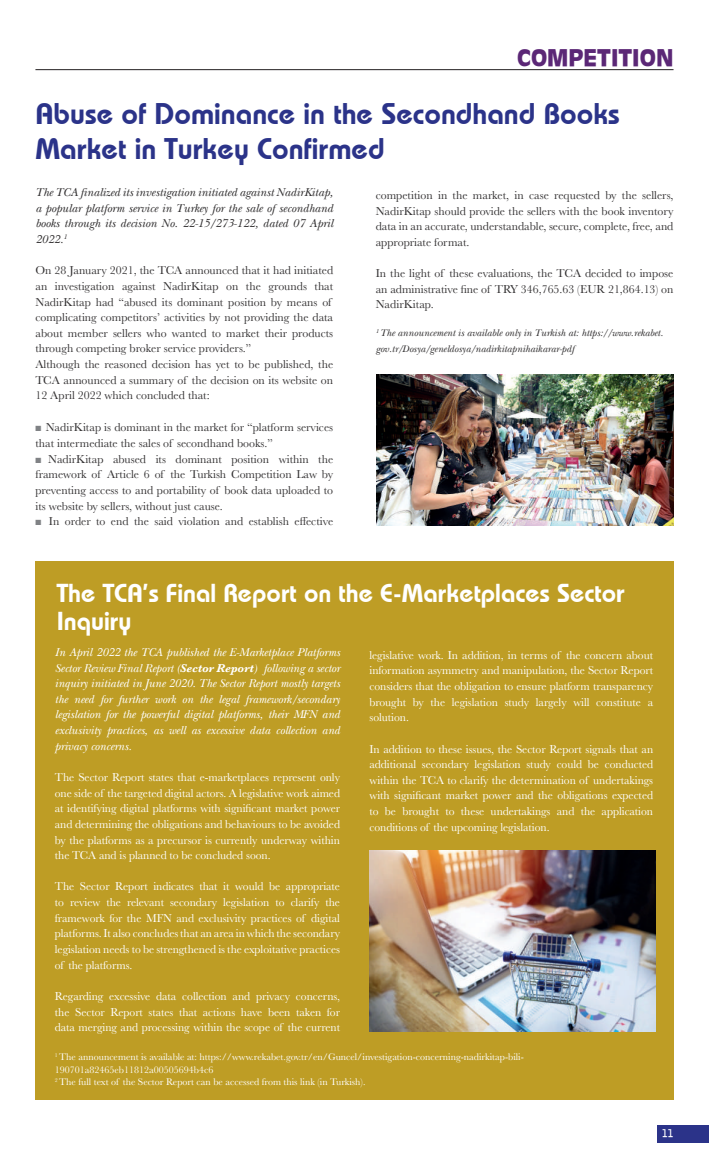
<style>
.page{position:relative;width:709px;height:1170px;background:#fff}
.page>*{position:absolute;margin:0;border:0;box-sizing:border-box;transform-origin:0 0}
.t1{font:29.75px/35.8px "Bauhaus Demi";color:#2b3389}
.t2{font:25.88px/28.5px "Bauhaus Demi";color:#fff}
.t3{font:900 22.5px "Antique Olive";color:#5b2776}
.t4{font:11.88px/15.6px "Baskerville";letter-spacing:-.005em;color:#fff;text-align:justify}
.t5{font:11.88px/15.6px "Baskerville";color:#312f30;text-align:justify}
.t6{font:italic 11.88px/15.6px "Baskerville";letter-spacing:-.005em;color:#fff;text-align:justify}
.t7{font:italic 11.88px/15.6px "Baskerville";color:#312f30;text-align:justify}
.t8{font:700 10.62px "Bell Gothic";color:#fff}
.t9{font:10px/12.5px "Baskerville";color:#fff}
.t10{font:italic 10px/15.6px "Baskerville";color:#312f30}
.s1{color:#808285}
.s2{font-weight:700}
</style>
<div class="page">
<div style="left:657px;top:1124px;width:52px;height:18px;background:#2b3389"></div>
<hr style="left:35px;top:69px;width:638px;height:1px;background:#231f20">
<img style="left:376px;top:374px;width:298px;height:152px">
<div style="left:35px;top:561px;width:638px;height:539px;background:#be9d25"></div>
<img style="left:369px;top:850px;width:286px;height:181px">
<h3 class="t3" style="left:517px;top:44px;width:158px">COMPETITION</h3>
<h1 class="t1" style="left:35px;top:95px;width:586px">Abuse of Dominance in the Secondhand Books<br>Market in Turkey Confirmed</h1>
<p class="t7" style="left:35px;top:184px;width:299px">The TCA finalized its investigation initiated against NadirKitap, a popular platform service in Turkey for the sale of secondhand books through its decision No. 22-15/273-122, dated 07 April 2022.<sup>1</sup></p>
<p class="t5" style="left:35px;top:263px;width:299px;text-align:left">On 28 January 2021, the TCA announced that it had initiated an investigation against NadirKitap on the grounds that NadirKitap had “abused its dominant position by means of complicating competitors’ activities by not providing the data about member sellers who wanted to market their products through competing broker service providers.”<br>Although the reasoned decision has yet to be published, the TCA announced a summary of the decision on its website on 12 April 2022 which concluded that:</p>
<p class="t5" style="left:35px;top:419px;width:299px"><span class="s1">■</span> NadirKitap is dominant in the market for “platform services that intermediate the sales of secondhand books.”</p>
<p class="t5" style="left:35px;top:451px;width:299px"><span class="s1">■</span> NadirKitap abused its dominant position within the framework of Article 6 of the Turkish Competition Law by preventing access to and portability of book data uploaded to its website by sellers, without just cause.</p>
<p class="t5" style="left:35px;top:514px;width:299px"><span class="s1">■</span> In order to end the said violation and establish effective</p>
<p class="t5" style="left:376px;top:187px;width:299px">competition in the market, in case requested by the sellers, NadirKitap should provide the sellers with the book inventory data in an accurate, understandable, secure, complete, free, and appropriate format.</p>
<p class="t5" style="left:376px;top:265px;width:299px">In the light of these evaluations, the TCA decided to impose an administrative fine of TRY 346,765.63 (EUR 21,864.13) on NadirKitap.</p>
<p class="t10" style="left:376px;top:325px;width:289px"><sup>1</sup> The announcement is available only in Turkish at: https://www.rekabet. gov.tr/Dosya/geneldosya/nadirkitapnihaikarar-pdf</p>
<h2 class="t2" style="left:57px;top:578px;width:569px">The TCA’s Final Report on the E-Marketplaces Sector<br>Inquiry</h2>
<p class="t6" style="left:55px;top:644px;width:287px">In April 2022 the TCA published the E-Marketplace Platforms Sector Review Final Report (<span class="s2">Sector Report</span>) following a sector inquiry initiated in June 2020. The Sector Report mostly targets the need for further work on the legal framework/secondary legislation for the powerful digital platforms, their MFN and exclusivity practices, as well as excessive data collection and privacy concerns.</p>
<p class="t4" style="left:55px;top:769px;width:287px">The Sector Report states that e-marketplaces represent only one side of the targeted digital actors. A legislative work aimed at identifying digital platforms with significant market power and determining the obligations and behaviours to be avoided by the platforms as a precursor is currently underway within the TCA and is planned to be concluded soon.</p>
<p class="t4" style="left:55px;top:878px;width:287px">The Sector Report indicates that it would be appropriate to review the relevant secondary legislation to clarify the framework for the MFN and exclusivity practices of digital platforms. It also concludes that an area in which the secondary legislation needs to be strengthened is the exploitative practices of the platforms.</p>
<p class="t4" style="left:55px;top:988px;width:287px">Regarding excessive data collection and privacy concerns, the Sector Report states that actions have been taken for data merging and processing within the scope of the current</p>
<p class="t4" style="left:369px;top:647px;width:285px">legislative work. In addition, in terms of the concern about information asymmetry and manipulation, the Sector Report considers that the obligation to ensure platform transparency brought by the legislation study largely will constitute a solution.</p>
<p class="t4" style="left:369px;top:741px;width:285px">In addition to these issues, the Sector Report signals that an additional secondary legislation study could be conducted within the TCA to clarify the determination of undertakings with significant market power and the obligations expected to be brought to these undertakings and the application conditions of the upcoming legislation.</p>
<p class="t9" style="left:55px;top:1050px;width:470px"><sup>1</sup> The announcement is available at: https://www.rekabet.gov.tr/en/Guncel/investigation-concerning-nadirkitap-bili-<br>190701a82465eb11812a00505694b4c6<br><sup>2</sup> The full text of the Sector Report can be accessed from this link (in Turkish).</p>
<p class="t8" style="left:661px;top:1126px;width:13px">11</p>
</div>
